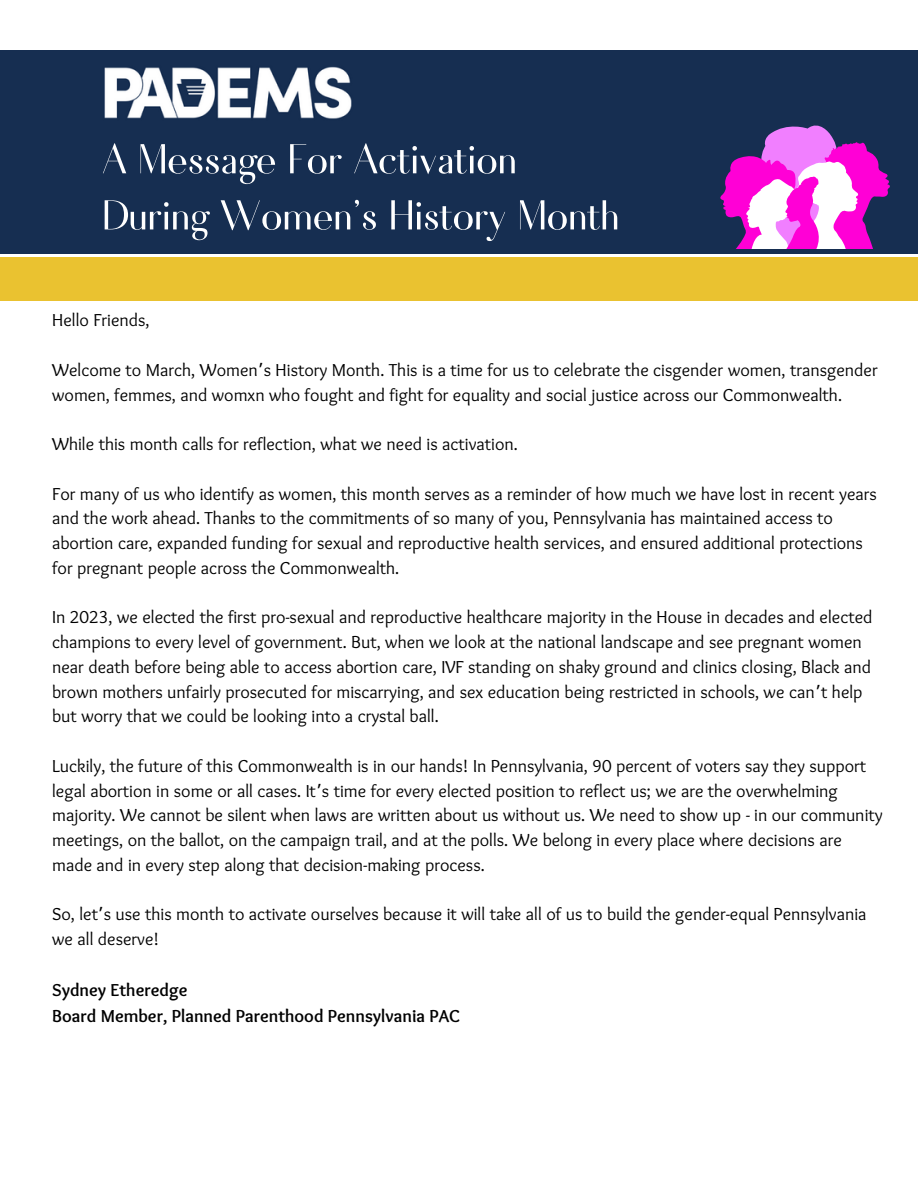
<style>
.page{position:relative;width:918px;height:1188px;background:#fff}
.page>*{position:absolute;margin:0;border:0;box-sizing:border-box;transform-origin:0 0}
.t1{font:55.8px/56.1px "Fiona";color:#fff}
.t2{font:18px/24.8px "Sukar";color:#000}
.t3{font:700 18px/25.8px "Sukar";color:#000}
.s1{font-family:"Noto Sans Gurmukhi"}
</style>
<div class="page">
<div style="left:0;top:257px;width:918px;height:44px;background:#eac230"></div>
<div style="left:0;top:50px;width:918px;height:203px;background:#162e51"></div>
<img style="left:104px;top:66px;width:248px;height:53px">
<svg style="left:720px;top:125px;width:170px;height:124px"></svg>
<h1 class="t1" style="left:102px;top:128px;width:519px">A Message For Activation<br>During Women’s History Month</h1>
<p class="t2" style="left:52px;top:309px;width:99px">Hello Friends,</p>
<p class="t2" style="left:52px;top:359px;width:827px">Welcome to March, Women<span class="s1">’</span>s History Month. This is a time for us to celebrate the cisgender women, transgender women, femmes, and womxn who fought and fight for equality and social justice across our Commonwealth.</p>
<p class="t2" style="left:52px;top:433px;width:467px">While this month calls for reflection, what we need is activation.</p>
<p class="t2" style="left:52px;top:482px;width:826px">For many of us who identify as women, this month serves as a reminder of how much we have lost in recent years and the work ahead. Thanks to the commitments of so many of you, Pennsylvania has maintained access to abortion care, expanded funding for sexual and reproductive health services, and ensured additional protections for pregnant people across the Commonwealth.</p>
<p class="t2" style="left:52px;top:606px;width:822px">In 2023, we elected the first pro-sexual and reproductive healthcare majority in the House in decades and elected champions to every level of government. But, when we look at the national landscape and see pregnant women near death before being able to access abortion care, IVF standing on shaky ground and clinics closing, Black and brown mothers unfairly prosecuted for miscarrying, and sex education being restricted in schools, we can<span class="s1">’</span>t help but worry that we could be looking into a crystal ball.</p>
<p class="t2" style="left:52px;top:755px;width:832px">Luckily, the future of this Commonwealth is in our hands! In Pennsylvania, 90 percent of voters say they support legal abortion in some or all cases. It<span class="s1">’</span>s time for every elected position to reflect us; we are the overwhelming majority. We cannot be silent when laws are written about us without us. We need to show up - in our community meetings, on the ballot, on the campaign trail, and at the polls. We belong in every place where decisions are made and in every step along that decision-making process.</p>
<p class="t2" style="left:52px;top:903px;width:816px">So, let<span class="s1">’</span>s use this month to activate ourselves because it will take all of us to build the gender-equal Pennsylvania we all deserve!</p>
<p class="t3" style="left:52px;top:978px;width:409px">Sydney Etheredge<br>Board Member, Planned Parenthood Pennsylvania PAC</p>
</div>
